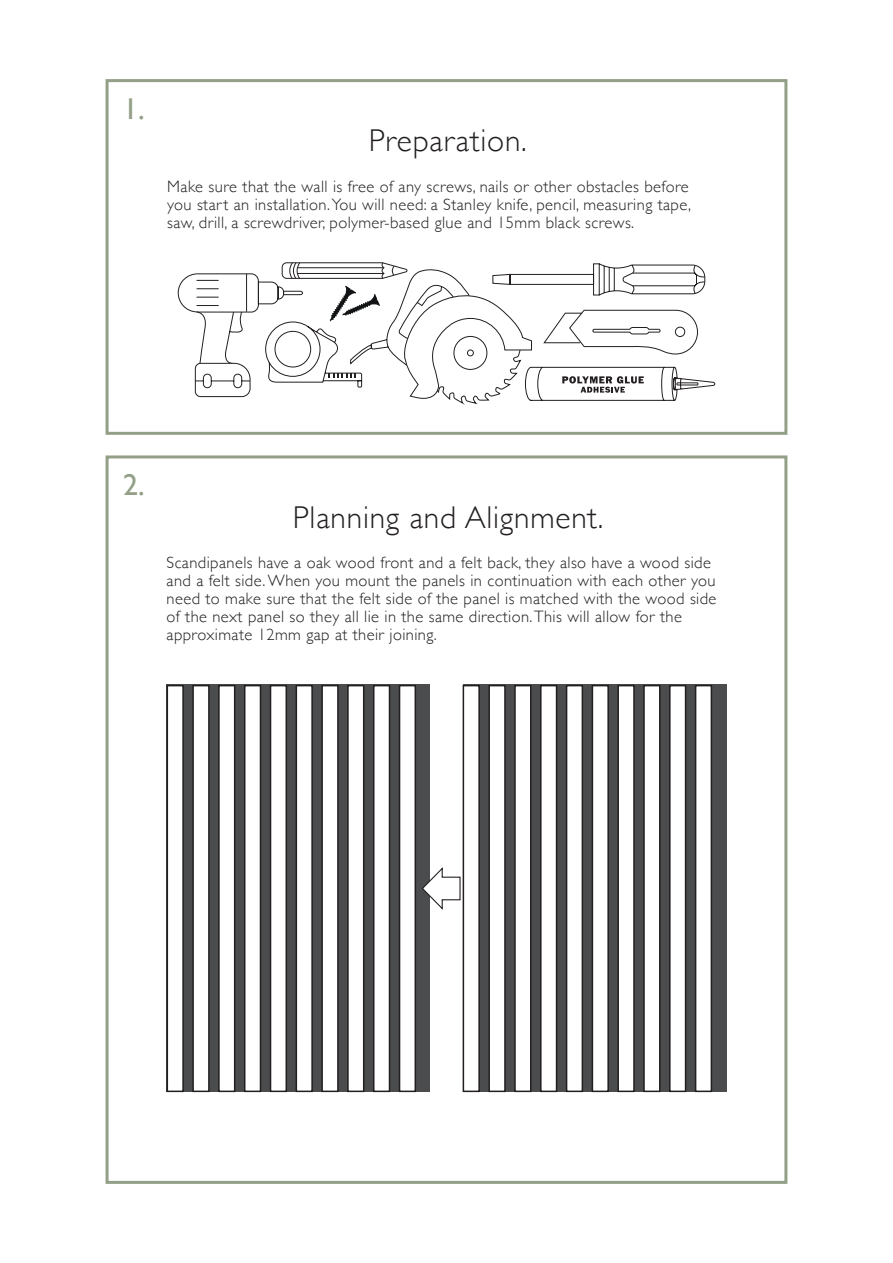
<style>
.page{position:relative;width:893px;height:1263px;background:#fff}
.page>*{position:absolute;margin:0;border:0;box-sizing:border-box;transform-origin:0 0}
.t1{font:300 31.5px "Gill Sans";letter-spacing:.025em;color:#231f20}
.t2{font:30px "Gill Sans";color:#939f87}
.t3{font:300 16.5px/18px "Gill Sans";letter-spacing:.025em;color:#231f20}
</style>
<div class="page">
<div style="left:106px;top:79px;width:681px;height:356px;border:3px solid #939f87"></div>
<div style="left:106px;top:455px;width:681px;height:729px;border:3px solid #939f87"></div>
<div style="left:167px;top:685px;width:263px;height:407px;background:#4b4c4d"></div>
<div style="left:463px;top:685px;width:263px;height:407px;background:#4b4c4d"></div>
<div style="left:167px;top:686px;width:16px;height:405px;background:#fff"></div>
<div style="left:167px;top:685px;width:17px;height:407px;border:2px solid #231f20"></div>
<div style="left:463px;top:686px;width:16px;height:405px;background:#fff"></div>
<div style="left:463px;top:685px;width:17px;height:407px;border:2px solid #231f20"></div>
<div style="left:193px;top:686px;width:16px;height:405px;background:#fff"></div>
<div style="left:192px;top:685px;width:18px;height:407px;border:2px solid #231f20"></div>
<div style="left:489px;top:686px;width:16px;height:405px;background:#fff"></div>
<div style="left:488px;top:685px;width:18px;height:407px;border:2px solid #231f20"></div>
<div style="left:219px;top:686px;width:16px;height:405px;background:#fff"></div>
<div style="left:218px;top:685px;width:17px;height:407px;border:2px solid #231f20"></div>
<div style="left:515px;top:686px;width:16px;height:405px;background:#fff"></div>
<div style="left:514px;top:685px;width:17px;height:407px;border:2px solid #231f20"></div>
<div style="left:245px;top:686px;width:15px;height:405px;background:#fff"></div>
<div style="left:244px;top:685px;width:17px;height:407px;border:2px solid #231f20"></div>
<div style="left:541px;top:686px;width:16px;height:405px;background:#fff"></div>
<div style="left:540px;top:685px;width:17px;height:407px;border:2px solid #231f20"></div>
<div style="left:271px;top:686px;width:15px;height:405px;background:#fff"></div>
<div style="left:270px;top:685px;width:17px;height:407px;border:2px solid #231f20"></div>
<div style="left:567px;top:686px;width:15px;height:405px;background:#fff"></div>
<div style="left:566px;top:685px;width:17px;height:407px;border:2px solid #231f20"></div>
<div style="left:296px;top:686px;width:16px;height:405px;background:#fff"></div>
<div style="left:296px;top:685px;width:17px;height:407px;border:2px solid #231f20"></div>
<div style="left:592px;top:686px;width:16px;height:405px;background:#fff"></div>
<div style="left:592px;top:685px;width:17px;height:407px;border:2px solid #231f20"></div>
<div style="left:322px;top:686px;width:16px;height:405px;background:#fff"></div>
<div style="left:321px;top:685px;width:18px;height:407px;border:2px solid #231f20"></div>
<div style="left:618px;top:686px;width:16px;height:405px;background:#fff"></div>
<div style="left:617px;top:685px;width:18px;height:407px;border:2px solid #231f20"></div>
<div style="left:348px;top:686px;width:16px;height:405px;background:#fff"></div>
<div style="left:347px;top:685px;width:17px;height:407px;border:2px solid #231f20"></div>
<div style="left:644px;top:686px;width:16px;height:405px;background:#fff"></div>
<div style="left:643px;top:685px;width:17px;height:407px;border:2px solid #231f20"></div>
<div style="left:374px;top:686px;width:15px;height:405px;background:#fff"></div>
<div style="left:373px;top:685px;width:17px;height:407px;border:2px solid #231f20"></div>
<div style="left:670px;top:686px;width:16px;height:405px;background:#fff"></div>
<div style="left:669px;top:685px;width:17px;height:407px;border:2px solid #231f20"></div>
<div style="left:400px;top:686px;width:15px;height:405px;background:#fff"></div>
<div style="left:399px;top:685px;width:17px;height:407px;border:2px solid #231f20"></div>
<div style="left:696px;top:686px;width:15px;height:405px;background:#fff"></div>
<div style="left:695px;top:685px;width:17px;height:407px;border:2px solid #231f20"></div>
<svg style="left:422px;top:867px;width:39px;height:43px"></svg>
<svg style="left:177px;top:262px;width:539px;height:143px"></svg>
<h2 class="t2" style="left:123px;top:97px;width:23px">1.</h2>
<h1 class="t1" style="left:369px;top:128px;width:160px">Preparation.</h1>
<p class="t3" style="left:167px;top:179px;width:525px">Make sure that the wall is free of any screws, nails or other obstacles before you start an installation. You will need: a Stanley knife, pencil, measuring tape, saw, drill, a screwdriver, polymer-based glue and 15mm black screws.</p>
<h2 class="t2" style="left:123px;top:473px;width:23px">2.</h2>
<h1 class="t1" style="left:293px;top:504px;width:312px">Planning and Alignment.</h1>
<p class="t3" style="left:167px;top:555px;width:551px">Scandipanels have a oak wood front and a felt back, they also have a wood side and a felt side. When you mount the panels in continuation with each other you need to make sure that the felt side of the panel is matched with the wood side of the next panel so they all lie in the same direction. This will allow for the approximate 12mm gap at their joining.</p>
</div>
